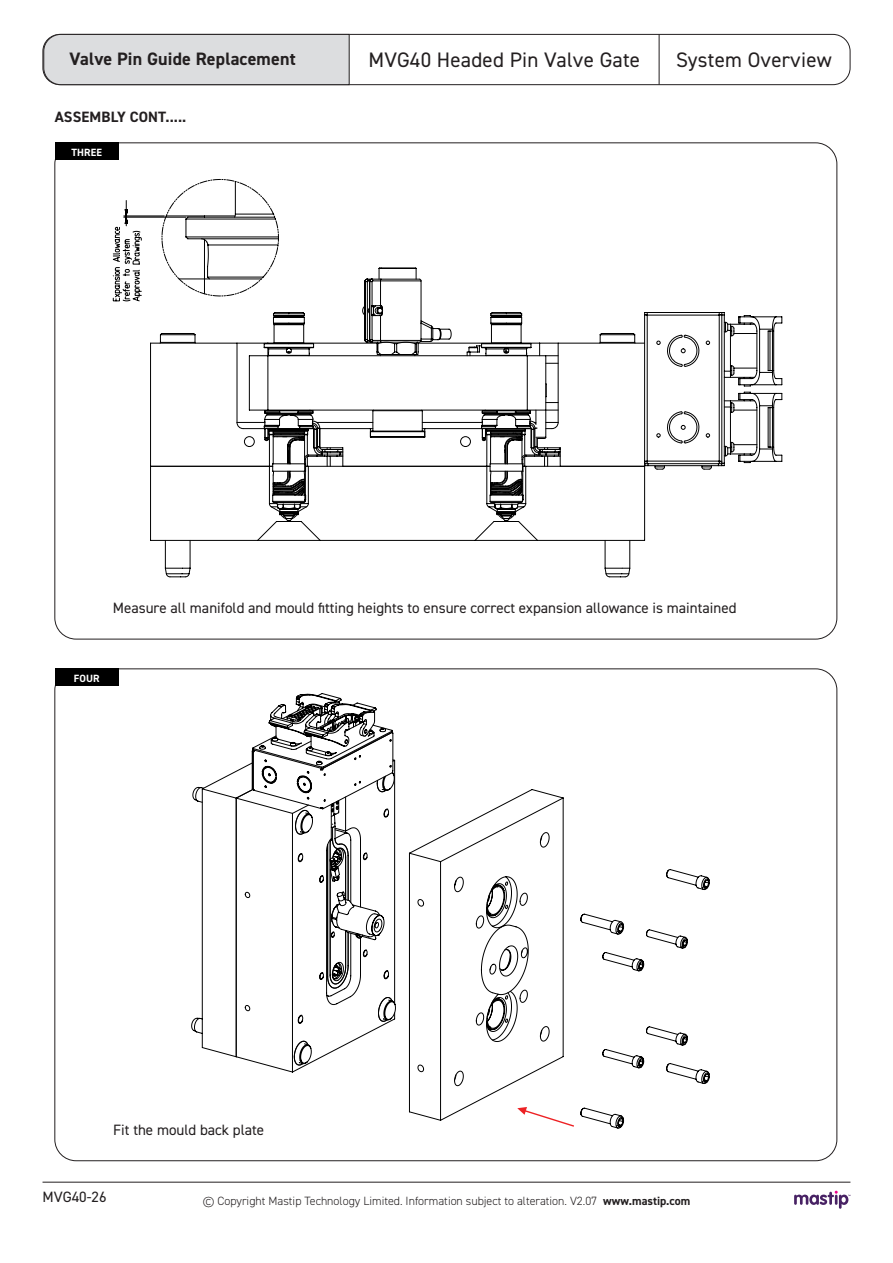
<style>
.page{position:relative;width:893px;height:1263px;background:#fff}
.page>*{position:absolute;margin:0;border:0;box-sizing:border-box;transform-origin:0 0}
.t1{font:21px "DIN2014";letter-spacing:.01em;color:#231f20}
.t2{font:700 18px "DIN2014";letter-spacing:.01em;color:#231f20}
.Footnote{font:15px "DIN2014";color:#231f20}
.Body{font:700 15px "DIN2014";letter-spacing:.01em;color:#231f20}
.t3{font:300 12px "DIN2014";color:#231f20}
.Body-2{font:700 10.5px "DIN2014";letter-spacing:.01em;color:#fff}
.s1{font-weight:700}
</style>
<div class="page">
<hr style="left:43px;top:1182px;width:807px;height:1px;background:#231f20">
<div style="left:43px;top:34px;width:807px;height:51px;border:1px solid #231f20;border-radius:17px"></div>
<div style="left:43px;top:34px;width:307px;height:51px;background:#dcdddf"></div>
<hr style="left:659px;top:34px;width:1px;height:51px;background:#231f20">
<svg style="left:794px;top:1191px;width:56px;height:18px"></svg>
<svg style="left:175px;top:179px;width:97px;height:31px"></svg>
<svg style="left:160px;top:540px;width:486px;height:37px"></svg>
<svg style="left:125px;top:210px;width:657px;height:330px"></svg>
<svg style="left:113px;top:200px;width:94px;height:101px"></svg>
<svg style="left:193px;top:787px;width:494px;height:333px"></svg>
<svg style="left:252px;top:693px;width:143px;height:67px"></svg>
<svg style="left:236px;top:760px;width:473px;height:312px"></svg>
<svg style="left:253px;top:718px;width:140px;height:278px"></svg>
<svg style="left:517px;top:1107px;width:57px;height:20px"></svg>
<div style="left:55px;top:142px;width:64px;height:18px;background:#000"></div>
<div style="left:55px;top:668px;width:64px;height:18px;background:#000"></div>
<p class="t2" style="left:70px;top:47px;width:228px">Valve Pin Guide Replacement</p>
<p class="Body" style="left:55px;top:107px;width:133px">ASSEMBLY CONT.....</p>
<p class="Body-2" style="left:71px;top:145px;width:32px">THREE</p>
<h1 class="t1" style="left:368px;top:47px;width:273px">MVG40 Headed Pin Valve Gate</h1>
<h1 class="t1" style="left:676px;top:47px;width:157px">System Overview</h1>
<p class="Footnote" style="left:113px;top:599px;width:625px">Measure all manifold and mould fitting heights to ensure correct expansion allowance is maintained</p>
<p class="Body-2" style="left:74px;top:671px;width:27px">FOUR</p>
<p class="Footnote" style="left:113px;top:1121px;width:152px">Fit the mould back plate</p>
<p class="Footnote" style="left:43px;top:1188px;width:65px">MVG40-26</p>
<p class="t3" style="left:203px;top:1193px;width:489px">© Copyright Mastip Technology Limited. Information subject to alteration. V2.07 <span class="s1">www.mastip.com</span></p>
</div>
